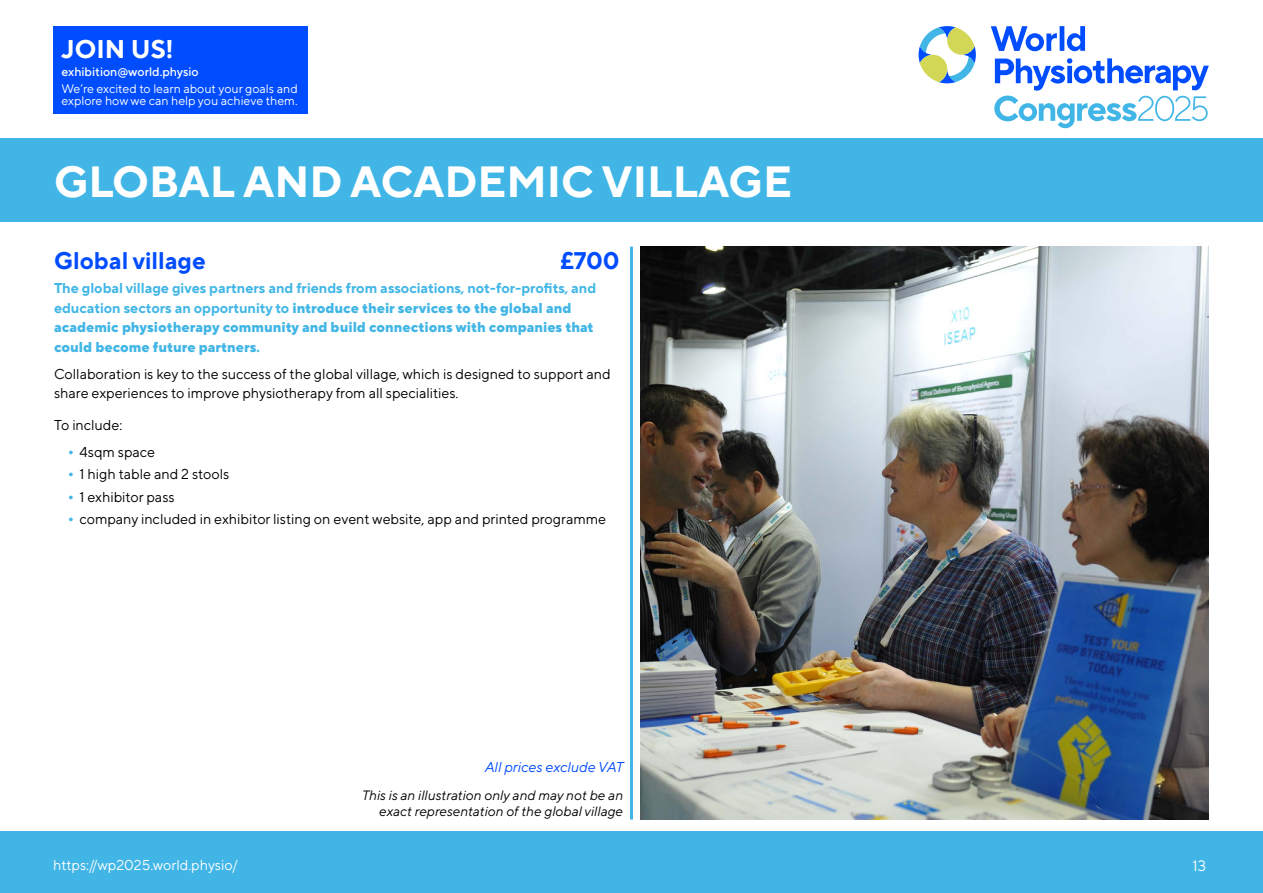
<style>
.page{position:relative;width:1263px;height:893px;background:#fff}
.page>*{position:absolute;margin:0;border:0;box-sizing:border-box;transform-origin:0 0}
.t1{font:700 43.5px "TT Norms Pro";color:#fff}
.t2{font:700 25.5px "TT Norms Pro";color:#fff}
.t3{font:700 24px "TT Norms Pro";color:#004cff}
.t4{font:15px "TT Norms Pro";color:#fff}
.t5{font:14.25px/19.5px "TT Norms Pro";color:#000}
.t6{font:800 14.25px/19.5px "TT Norms Pro";color:#41b6e6}
.t7{font:14.25px "TT Norms Pro";color:#fff}
.t8{font:italic 14.25px "TT Norms Pro";color:#004cff}
.t9{font:italic 13.5px/16.2px "TT Norms Pro";color:#000;text-align:right}
.t10{font:12.3px/12px "TT Norms Pro";color:#fff}
.t11{font:500 12.3px "TT Norms Pro";color:#fff}
.s1{font-weight:700}
.s2{font-size:19.5px;color:#42b6e6}
</style>
<div class="page">
<div style="left:0;top:831px;width:1263px;height:62px;background:#41b6e6"></div>
<div style="left:0;top:138px;width:1263px;height:83px;background:#41b6e6"></div>
<div style="left:53px;top:26px;width:254px;height:87px;background:#004cff"></div>
<svg style="left:991px;top:26px;width:66px;height:25px"></svg>
<div style="left:1059px;top:26px;width:5px;height:25px;background:#004cff"></div>
<svg style="left:1067px;top:26px;width:18px;height:25px"></svg>
<svg style="left:918px;top:26px;width:58px;height:57px"></svg>
<svg style="left:994px;top:58px;width:215px;height:70px"></svg>
<hr style="left:630px;top:247px;width:3px;height:572px;background:#41b6e6">
<img style="left:640px;top:247px;width:569px;height:572px">
<h2 class="t2" style="left:61px;top:30px;width:114px">JOIN US!</h2>
<p class="t11" style="left:61px;top:63px;width:139px">exhibition@world.physio</p>
<p class="t10" style="left:61px;top:82px;width:238px">We’re excited to learn about your goals and explore how we can help you achieve them.</p>
<h1 class="t1" style="left:54px;top:150px;width:739px">GLOBAL AND ACADEMIC VILLAGE</h1>
<h3 class="t3" style="left:54px;top:243px;width:153px">Global village</h3>
<h3 class="t3" style="left:560px;top:243px;width:61px">£700</h3>
<p class="t6" style="left:54px;top:278px;width:544px"><span class="s1">The global village gives partners and friends from associations, not-for-profits, and education sectors an opportunity to</span> introduce their services to the global and academic physiotherapy community and build connections with companies that could become future partners<span class="s1">.</span></p>
<p class="t5" style="left:54px;top:363px;width:558px">Collaboration is key to the success of the global village, which is designed to support and share experiences to improve physiotherapy from all specialities.</p>
<p class="t5" style="left:54px;top:414px;width:70px">To include:</p>
<p class="t5" style="left:67px;top:441px;width:90px"><span class="s2">•</span> 4sqm space</p>
<p class="t5" style="left:67px;top:463px;width:164px"><span class="s2">•</span> 1 high table and 2 stools</p>
<p class="t5" style="left:67px;top:486px;width:109px"><span class="s2">•</span> 1 exhibitor pass</p>
<p class="t5" style="left:67px;top:508px;width:541px"><span class="s2">•</span> company included in exhibitor listing on event website, app and printed programme</p>
<p class="t8" style="left:484px;top:757px;width:140px">All prices exclude VAT</p>
<p class="t9" style="left:361px;top:786px;width:262px">This is an illustration only and may not be an exact representation of the global village</p>
<p class="t7" style="left:53px;top:855px;width:186px">https://wp2025.world.physio/</p>
<p class="t4" style="left:1192px;top:854px;width:15px">13</p>
</div>
